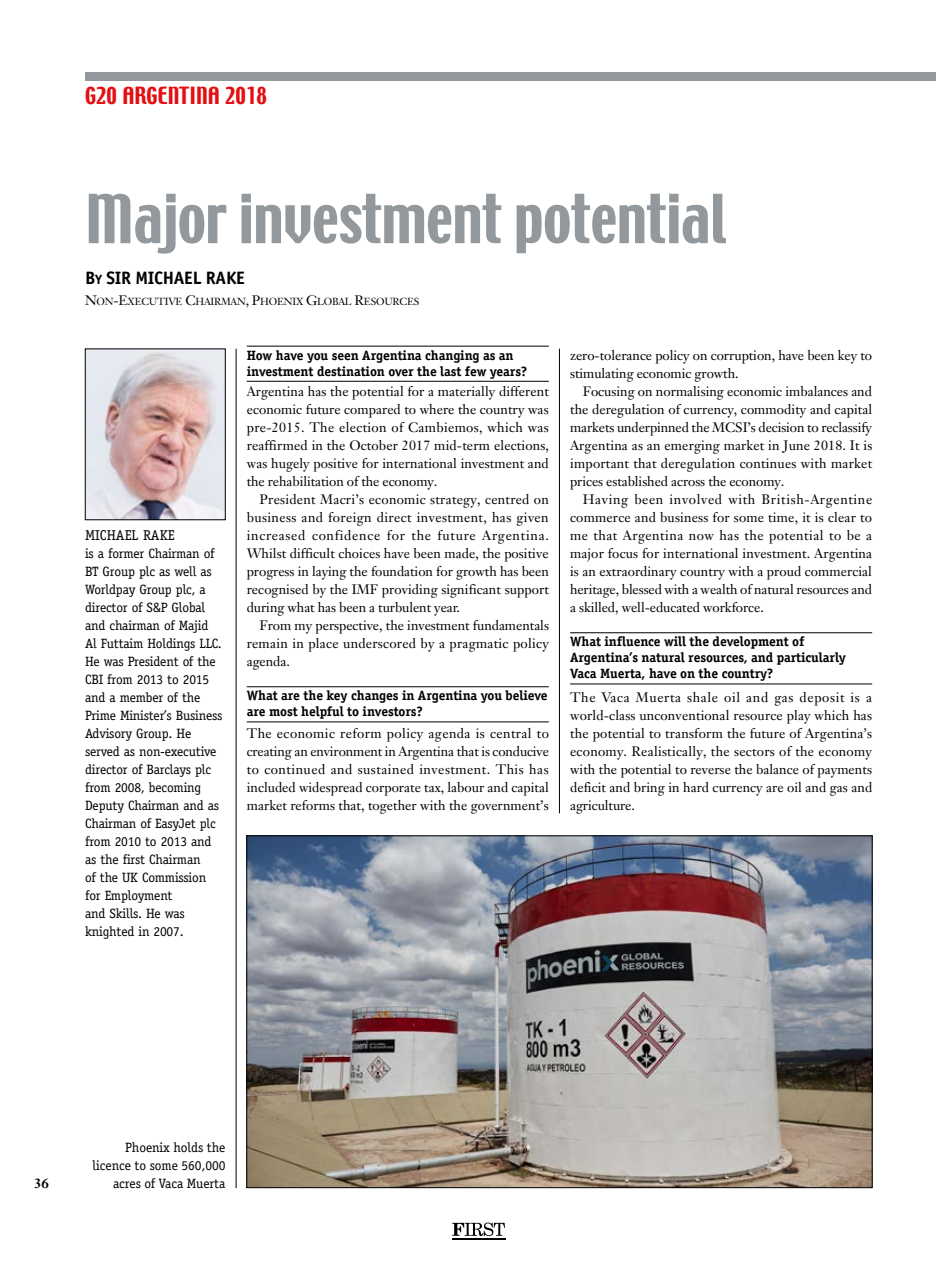
<style>
.page{position:relative;width:936px;height:1263px;background:#fff}
.page>*{position:absolute;margin:0;border:0;box-sizing:border-box;transform-origin:0 0}
.t1{font:60px "Techno";letter-spacing:-.005em;color:#92989c}
.t2{font:21px "Techno";color:#e30f13}
.t3{font:700 18px "Officina Sans";letter-spacing:-.015em;color:#000}
.t4{font:14.25px "Officina Serif";color:#000}
.t5{font:13.5px/18px "Janson Text";letter-spacing:-.005em;color:#000;text-align:justify}
.t6{font:13.5px/18px "Officina Serif";letter-spacing:-.015em;color:#000}
.t7{font:700 13.5px/16px "Officina Serif";letter-spacing:-.005em;color:#000}
.t8{font:700 13.5px "Janson Text";color:#000}
.t9{font:10.2px "Janson Text";letter-spacing:-.02em;color:#000}
.s1{font-style:inherit}
.s2{font-size:13.5px}
</style>
<div class="page">
<hr style="left:236px;top:349px;width:1px;height:839px;background:#000">
<svg style="left:452px;top:1222px;width:53px;height:14px"></svg>
<hr style="left:451px;top:1239px;width:54px;height:1px;background:#000">
<hr style="left:559px;top:349px;width:1px;height:464px;background:#000">
<hr style="left:247px;top:346px;width:302px;height:1px;background:#000">
<hr style="left:247px;top:381px;width:302px;height:1px;background:#000">
<hr style="left:247px;top:686px;width:302px;height:1px;background:#000">
<hr style="left:247px;top:722px;width:302px;height:1px;background:#000">
<hr style="left:570px;top:632px;width:302px;height:1px;background:#000">
<hr style="left:570px;top:684px;width:302px;height:1px;background:#000">
<img style="left:87px;top:351px;width:136px;height:167px">
<div style="left:85px;top:349px;width:140px;height:171px;border:1px solid #000"></div>
<div style="left:85px;top:72px;width:850px;height:9px;background:#92989c"></div>
<img style="left:248px;top:838px;width:622px;height:348px">
<h2 class="t2" style="left:85px;top:81px;width:183px">G20 ARGENTINA 2018</h2>
<h1 class="t1" style="left:85px;top:178px;width:643px">Major investment potential</h1>
<h3 class="t3" style="left:85px;top:267px;width:161px"><span class="s1">B</span><span class="s2">y</span> SIR MICHAEL RAKE</h3>
<p class="t9" style="left:85px;top:295px;width:336px"><span class="s2">N</span>ON<span class="s2">-E</span>XECUTIVE <span class="s2">C</span>HAIRMAN<span class="s2">, P</span>HOENIX <span class="s2">G</span>LOBAL <span class="s2">R</span>ESOURCES</p>
<p class="t4" style="left:85px;top:527px;width:91px">MICHAEL RAKE</p>
<p class="t6" style="left:85px;top:544px;width:139px">is a former Chairman of<br>BT Group plc as well as<br>Worldpay Group plc, a director of S&amp;P Global and chairman of Majid<br>Al Futtaim Holdings LLC.<br>He was President of the<br>CBI from 2013 to 2015 and a member of the<br>Prime Minister’s Business<br>Advisory Group. He served as non-executive director of Barclays plc from 2008, becoming<br>Deputy Chairman and as<br>Chairman of EasyJet plc from 2010 to 2013 and as the first Chairman<br>of the UK Commission for Employment<br>and Skills. He was knighted in 2007.</p>
<p class="t7" style="left:247px;top:347px;width:282px">How have you seen Argentina changing as an investment destination over the last few years?</p>
<p class="t5" style="left:247px;top:382px;width:304px">Argentina has the potential for a materially different economic future compared to where the country was pre-2015. The election of Cambiemos, which was reaffirmed in the October 2017 mid-term elections, was hugely positive for international investment and the rehabilitation of the economy.</p>
<p class="t5" style="left:247px;top:490px;width:304px;text-indent:13px">President Macri’s economic strategy, centred on business and foreign direct investment, has given increased confidence for the future Argentina.<br>Whilst difficult choices have been made, the positive progress in laying the foundation for growth has been recognised by the IMF providing significant support during what has been a turbulent year.</p>
<p class="t5" style="left:247px;top:616px;width:304px;text-indent:13px">From my perspective, the investment fundamentals remain in place underscored by a pragmatic policy agenda.</p>
<p class="t7" style="left:247px;top:687px;width:302px">What are the key changes in Argentina you believe are most helpful to investors?</p>
<p class="t5" style="left:247px;top:724px;width:304px">The economic reform policy agenda is central to creating an environment in Argentina that is conducive to continued and sustained investment. This has included widespread corporate tax, labour and capital market reforms that, together with the government’s</p>
<p class="t5" style="left:570px;top:346px;width:303px">zero-tolerance policy on corruption, have been key to stimulating economic growth.</p>
<p class="t5" style="left:570px;top:382px;width:304px;text-indent:13px">Focusing on normalising economic imbalances and the deregulation of currency, commodity and capital markets underpinned the MCSI’s decision to reclassify Argentina as an emerging market in June 2018. It is important that deregulation continues with market prices established across the economy.</p>
<p class="t5" style="left:570px;top:490px;width:304px;text-indent:13px">Having been involved with British-Argentine commerce and business for some time, it is clear to me that Argentina now has the potential to be a major focus for international investment. Argentina is an extraordinary country with a proud commercial heritage, blessed with a wealth of natural resources and a skilled, well-educated workforce.</p>
<p class="t7" style="left:570px;top:633px;width:277px">What influence will the development of<br>Argentina’s natural resources, and particularly<br>Vaca Muerta, have on the country?</p>
<p class="t5" style="left:570px;top:688px;width:304px">The Vaca Muerta shale oil and gas deposit is a world-class unconventional resource play which has the potential to transform the future of Argentina’s economy. Realistically, the sectors of the economy with the potential to reverse the balance of payments deficit and bring in hard currency are oil and gas and agriculture.</p>
<p class="t8" style="left:34px;top:1174px;width:17px">36</p>
<p class="t6" style="left:93px;top:1138px;width:134px;text-align:right">Phoenix holds the licence to some 560,000 acres of Vaca Muerta</p>
</div>
